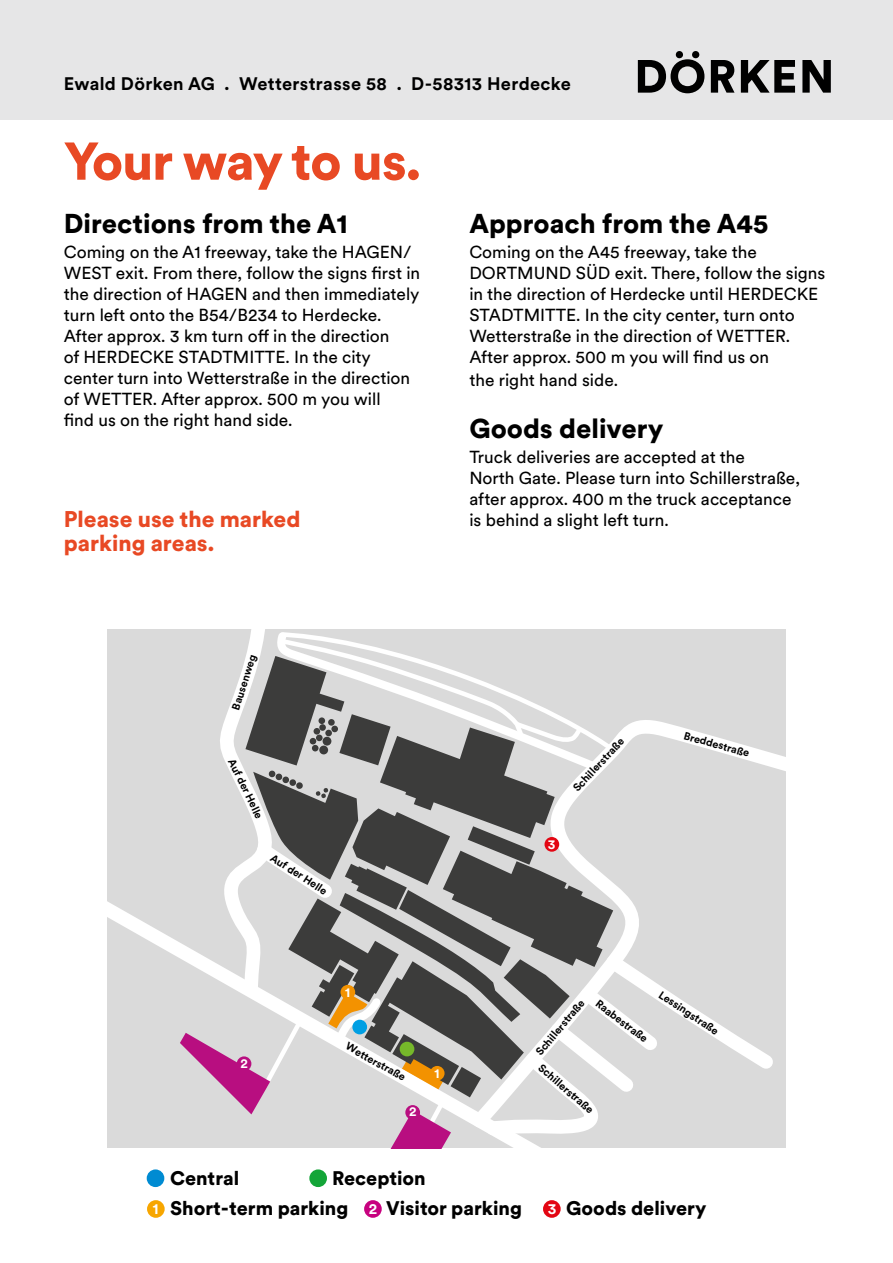
<style>
.page{position:relative;width:893px;height:1263px;background:#fff}
.page>*{position:absolute;margin:0;border:0;box-sizing:border-box;transform-origin:0 0}
.t1{font:900 52.5px "Circular XX";letter-spacing:-.025em;color:#e84924}
.t2{font:900 27px "Circular XX";color:#000}
.t3{font:900 22.5px "Circular XX";color:#e84924}
.t4{font:900 19.5px/30px "Circular XX";color:#000}
.t5{font:700 18px "Circular XX";letter-spacing:.02em;color:#000}
.t6{font:17.25px/21px "Circular XX";color:#000}
.t7{font:700 15px "Circular XX";color:#fff}
.t8{font:700 13.2px "Circular XX";color:#fff}
.t9{font:700 10.8px "Circular XX";color:#000}
.s1{font-weight:700;font-size:15px;color:#fff}
</style>
<div class="page">
<div style="left:543px;top:1200px;width:18px;height:18px;background:#e30613;border-radius:50%"></div>
<div style="left:0;top:0;width:893px;height:119px;background:#e6e6e7"></div>
<svg style="left:638px;top:51px;width:193px;height:42px"></svg>
<div style="left:147px;top:1169px;width:17px;height:18px;background:#008bd2;border-radius:50%"></div>
<div style="left:147px;top:1200px;width:18px;height:18px;background:#f7a600;border-radius:50%"></div>
<div style="left:364px;top:1200px;width:18px;height:18px;background:#c7027f;border-radius:50%"></div>
<div style="left:309px;top:1169px;width:18px;height:18px;background:#13a538;border-radius:50%"></div>
<div style="left:107px;top:629px;width:679px;height:519px;background:#dadada"></div>
<svg style="left:107px;top:901px;width:73px;height:57px"></svg>
<svg style="left:180px;top:629px;width:605px;height:519px"></svg>
<div style="left:352px;top:1020px;width:15px;height:14px;background:#009fe3;border-radius:50%"></div>
<div style="left:405px;top:1105px;width:15px;height:15px;background:#b80e80;border-radius:50%"></div>
<div style="left:400px;top:1042px;width:14px;height:14px;background:#76b82a;border-radius:50%"></div>
<div style="left:237px;top:1056px;width:14px;height:15px;background:#b80e80;border-radius:50%"></div>
<div style="left:544px;top:837px;width:15px;height:15px;background:#e30613;border-radius:50%"></div>
<div style="left:340px;top:985px;width:15px;height:14px;background:#f39200;border-radius:50%"></div>
<div style="left:430px;top:1066px;width:15px;height:14px;background:#f39200;border-radius:50%"></div>
<p class="t5" style="left:64px;top:71px;width:509px">Ewald Dörken AG . Wetterstrasse 58 . D-58313 Herdecke</p>
<h1 class="t1" style="left:64px;top:125px;width:359px">Your way to us.</h1>
<h2 class="t2" style="left:64px;top:205px;width:285px">Directions from the A1</h2>
<p class="t6" style="left:64px;top:241px;width:358px">Coming on the A1 freeway, take the HAGEN/ WEST exit. From there, follow the signs first in the direction of HAGEN and then immediately turn left onto the B54/B234 to Herdecke.<br>After approx. 3 km turn off in the direction<br>of HERDECKE STADTMITTE. In the city center turn into Wetterstraße in the direction of WETTER. After approx. 500 m you will<br>find us on the right hand side.</p>
<h2 class="t2" style="left:469px;top:205px;width:301px">Approach from the A45</h2>
<p class="t6" style="left:469px;top:241px;width:358px">Coming on the A45 freeway, take the DORTMUND SÜD exit. There, follow the signs in the direction of Herdecke until HERDECKE STADTMITTE. In the city center, turn onto Wetterstraße in the direction of WETTER.<br>After approx. 500 m you will find us on<br>the right hand side.</p>
<h2 class="t2" style="left:469px;top:410px;width:195px">Goods delivery</h2>
<p class="t6" style="left:469px;top:446px;width:332px">Truck deliveries are accepted at the<br>North Gate. Please turn into Schillerstraße, after approx. 400 m the truck acceptance</p>
<h3 class="t3" style="left:64px;top:504px;width:238px">Please use the marked</h3>
<p class="t6" style="left:469px;top:509px;width:201px">is behind a slight left turn.</p>
<h3 class="t3" style="left:64px;top:528px;width:152px">parking areas.</h3>
<p class="t9" style="left:228px;top:707px;width:59px;rotate:-72deg">Bausenweg</p>
<p class="t9" style="left:238px;top:756px;width:67px;rotate:64deg">Auf der Helle</p>
<p class="t9" style="left:276px;top:850px;width:67px;rotate:33deg">Auf der Helle</p>
<p class="t9" style="left:570px;top:785px;width:71px;rotate:-47deg">Schillerstraße</p>
<p class="t9" style="left:686px;top:728px;width:69px;rotate:16deg">Breddestraße</p>
<p class="t8" style="left:548px;top:835px;width:9px">3</p>
<p class="t8" style="left:240px;top:1054px;width:9px">2</p>
<p class="t8" style="left:345px;top:983px;width:7px">1</p>
<p class="t9" style="left:350px;top:1039px;width:68px;rotate:29deg">Wetterstraße</p>
<p class="t8" style="left:409px;top:1103px;width:9px">2</p>
<p class="t8" style="left:434px;top:1064px;width:7px">1</p>
<p class="t9" style="left:532px;top:1049px;width:71px;rotate:-50deg">Schillerstraße</p>
<p class="t9" style="left:602px;top:996px;width:64px;rotate:38deg">Raabestraße</p>
<p class="t9" style="left:664px;top:987px;width:71px;rotate:34deg">Lessingstraße</p>
<p class="t9" style="left:545px;top:1060px;width:71px;rotate:41deg">Schillerstraße</p>
<p class="t4" style="left:153px;top:1163px;width:371px;text-indent:179px">Reception<br><span class="s1">1</span> Short-term parking <span class="s1">2</span> Visitor parking</p>
<p class="t4" style="left:170px;top:1163px;width:71px">Central</p>
<p class="t7" style="left:548px;top:1198px;width:10px">3</p>
<p class="t4" style="left:566px;top:1193px;width:142px">Goods delivery</p>
</div>
